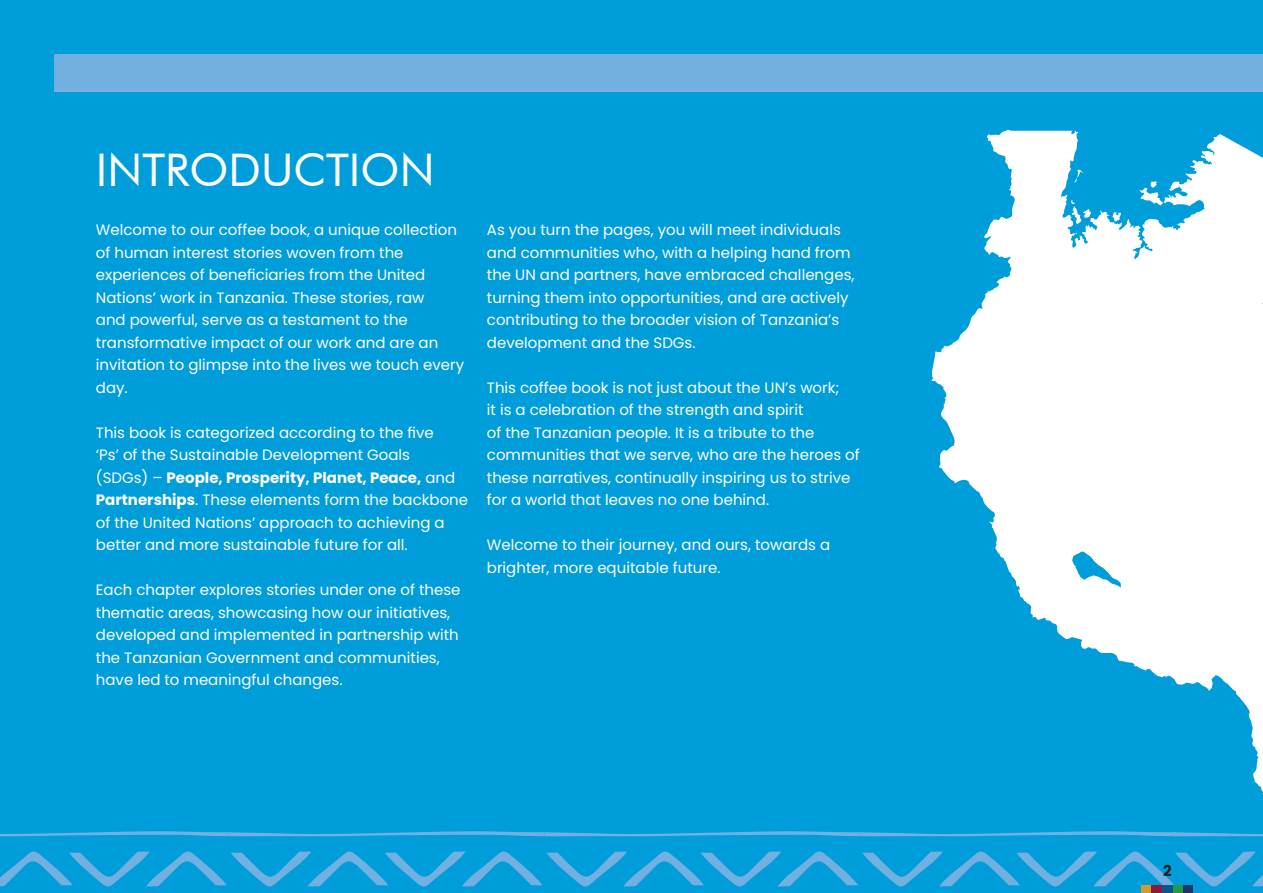
<style>
.page{position:relative;width:1263px;height:893px;background:#009ddb}
.page>*{position:absolute;margin:0;border:0;box-sizing:border-box;transform-origin:0 0}
.t1{font:45px "Futura BT";color:#fff}
.t2{font:15px/22.5px "Poppins";color:#fff}
.t3{font:700 15px "Poppins";color:#231f20}
.s1{font-weight:700}
</style>
<div class="page">
<svg style="left:931px;top:130px;width:332px;height:664px;fill:#fff"></svg>
<svg style="left:0;top:851px;width:1263px;height:36px"></svg>
<svg style="left:0;top:831px;width:1263px;height:5px"></svg>
<div style="left:54px;top:54px;width:1209px;height:37px;background:#71b0e0"></div>
<div style="left:1183px;top:886px;width:10px;height:7px;background:#1e3567"></div>
<div style="left:1141px;top:886px;width:11px;height:7px;background:#ce9e2a"></div>
<div style="left:1152px;top:886px;width:10px;height:7px;background:#901839"></div>
<div style="left:1172px;top:886px;width:11px;height:7px;background:#269947"></div>
<div style="left:1162px;top:886px;width:10px;height:7px;background:#09578b"></div>
<p class="t1" style="left:96px;top:142px;width:340px">INTRODUCTION</p>
<p class="t2" style="left:96px;top:219px;width:370px">Welcome to our coffee book, a unique collection of human interest stories woven from the experiences of beneficiaries from the United Nations’ work in Tanzania. These stories, raw<br>and powerful, serve as a testament to the transformative impact of our work and are an invitation to glimpse into the lives we touch every day.</p>
<p class="t2" style="left:96px;top:421px;width:374px">This book is categorized according to the five<br>‘Ps’ of the Sustainable Development Goals<br>(SDGs) – <span class="s1">People, Prosperity, Planet, Peace,</span> and <span class="s1">Partnerships</span>. These elements form the backbone of the United Nations’ approach to achieving a better and more sustainable future for all.</p>
<p class="t2" style="left:96px;top:579px;width:366px">Each chapter explores stories under one of these thematic areas, showcasing how our initiatives, developed and implemented in partnership with the Tanzanian Government and communities, have led to meaningful changes.</p>
<p class="t2" style="left:487px;top:219px;width:369px">As you turn the pages, you will meet individuals and communities who, with a helping hand from the UN and partners, have embraced challenges, turning them into opportunities, and are actively contributing to the broader vision of Tanzania’s development and the SDGs.</p>
<p class="t2" style="left:487px;top:376px;width:374px">This coffee book is not just about the UN’s work;<br>it is a celebration of the strength and spirit<br>of the Tanzanian people. It is a tribute to the communities that we serve, who are the heroes of these narratives, continually inspiring us to strive for a world that leaves no one behind.</p>
<p class="t2" style="left:487px;top:534px;width:345px">Welcome to their journey, and ours, towards a brighter, more equitable future.</p>
<p class="t3" style="left:1163px;top:862px;width:10px">2</p>
</div>
